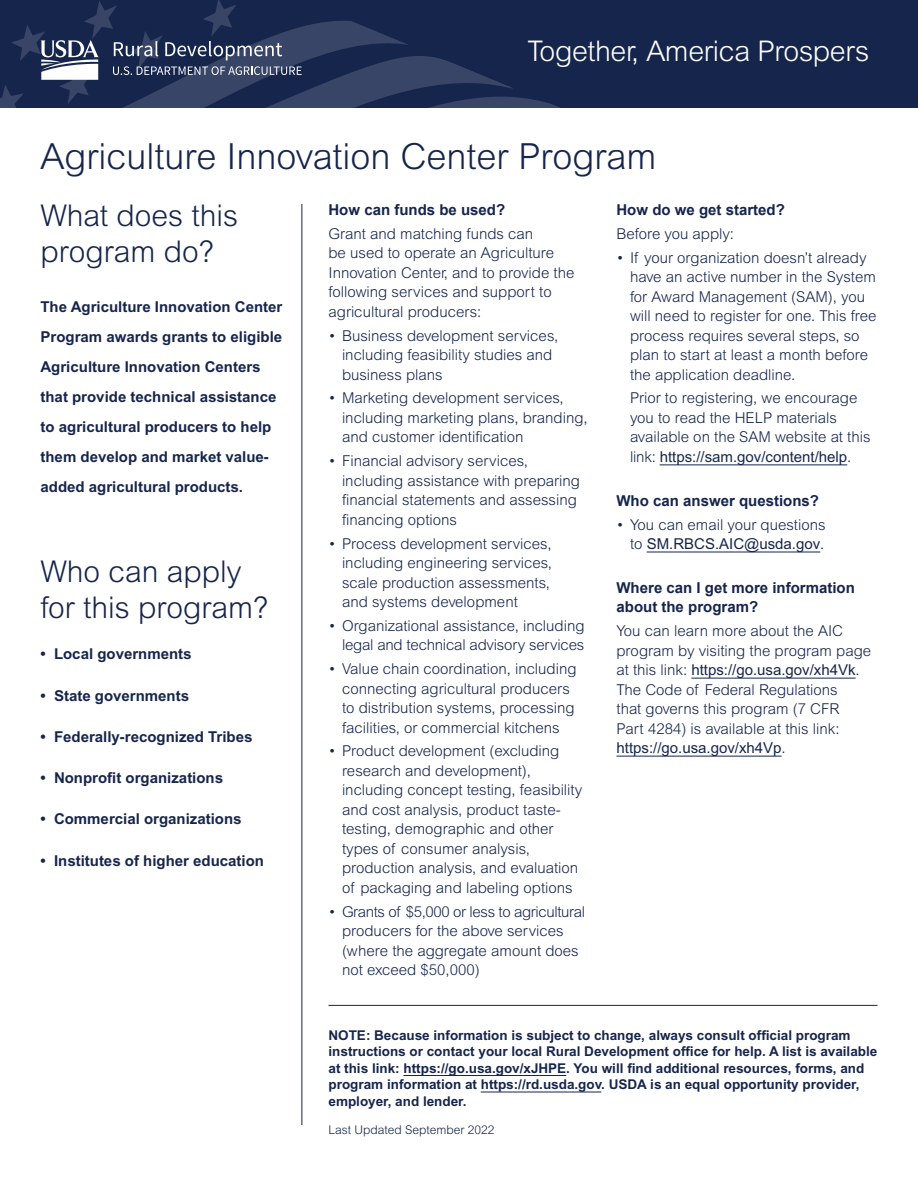
<style>
.page{position:relative;width:918px;height:1188px;background:#fff}
.page>*{position:absolute;margin:0;border:0;box-sizing:border-box;transform-origin:0 0}
.t1{font:300 36px "Arial MT Std";color:#16254c}
.t2{font:300 30px/36px "Arial MT Std";color:#16254c}
.Tagline{font:300 28.5px "Arial MT Std";letter-spacing:-.015em;color:#fff}
.t3{font:300 15px/19.5px "Arial MT Std";color:#16254c}
.t4{font:700 15px/30px "Arial MT Std";color:#16254c}
.H3_Next{font:700 15px/19.5px "Arial";color:#16254c}
.Footnote_wRule{font:700 13.5px/16.5px "Arial MT Std";color:#16254c}
.Date{font:300 12px "Arial MT Std";color:#16254c}
.s1{font-weight:400}
</style>
<div class="page">
<div style="left:0;top:0;width:918px;height:108px;background:#16254c"></div>
<svg style="left:0;top:0;width:560px;height:108px"></svg>
<hr style="left:302px;top:204px;width:1px;height:921px;background:#16254c">
<hr style="left:660px;top:465px;width:187px;height:1px;background:#16254c">
<hr style="left:647px;top:552px;width:173px;height:1px;background:#16254c">
<hr style="left:691px;top:678px;width:165px;height:1px;background:#16254c">
<hr style="left:616px;top:756px;width:166px;height:1px;background:#16254c">
<hr style="left:328px;top:1005px;width:550px;height:1px;background:#16254c">
<hr style="left:404px;top:1075px;width:162px;height:1px;background:#16254c">
<hr style="left:481px;top:1092px;width:120px;height:1px;background:#16254c">
<p class="Tagline" style="left:528px;top:35px;width:344px">Together, America Prospers</p>
<h1 class="t1" style="left:40px;top:136px;width:618px">Agriculture Innovation Center Program</h1>
<h2 class="t2" style="left:40px;top:197px;width:199px">What does this program do?</h2>
<p class="t4" style="left:40px;top:292px;width:243px">The Agriculture Innovation Center Program awards grants to eligible Agriculture Innovation Centers that provide technical assistance to agricultural producers to help them develop and market value&shy;added agricultural products.</p>
<h3 class="H3_Next" style="left:328px;top:200px;width:178px">How can funds be used?</h3>
<p class="t3" style="left:328px;top:224px;width:247px">Grant and matching funds can<br>be used to operate an Agriculture<br>Innovation Center, and to provide the following services and support to agricultural producers:</p>
<p class="t3" style="left:342px;top:326px;width:218px;text-indent:-14px">• Business development services, including feasibility studies and business plans</p>
<p class="t3" style="left:342px;top:388px;width:247px;text-indent:-14px">• Marketing development services, including marketing plans, branding, and customer identification</p>
<p class="t3" style="left:342px;top:451px;width:240px;text-indent:-14px">• Financial advisory services, including assistance with preparing financial statements and assessing financing options</p>
<p class="t3" style="left:342px;top:533px;width:212px;text-indent:-14px">• Process development services, including engineering services, scale production assessments, and systems development</p>
<p class="t3" style="left:328px;top:616px;width:258px;text-align:right">• Organizational assistance, including legal and technical advisory services</p>
<p class="t3" style="left:342px;top:659px;width:236px;text-indent:-14px">• Value chain coordination, including connecting agricultural producers to distribution systems, processing facilities, or commercial kitchens</p>
<p class="t3" style="left:342px;top:741px;width:242px;text-indent:-14px">• Product development (excluding research and development), including concept testing, feasibility and cost analysis, product taste&shy;testing, demographic and other types of consumer analysis, production analysis, and evaluation of packaging and labeling options</p>
<p class="t3" style="left:342px;top:902px;width:245px;text-indent:-14px">• Grants of $5,000 or less to agricultural producers for the above services (where the aggregate amount does not exceed $50,000)</p>
<h3 class="H3_Next" style="left:616px;top:200px;width:170px">How do we get started?</h3>
<p class="t3" style="left:616px;top:224px;width:119px">Before you apply:</p>
<p class="t3" style="left:630px;top:248px;width:248px;text-indent:-14px">• If your organization doesn’t already have an active number in the System for Award Management (SAM), you will need to register for one. This free process requires several steps, so plan to start at least a month before the application deadline.</p>
<p class="t3" style="left:630px;top:388px;width:242px">Prior to registering, we encourage you to read the HELP materials available on the SAM website at this link: <span class="s1">https://sam.gov/content/help</span>.</p>
<h3 class="H3_Next" style="left:616px;top:491px;width:204px">Who can answer questions?</h3>
<p class="t3" style="left:616px;top:514px;width:211px;text-align:right">• You can email your questions to <span class="s1">SM.RBCS.AIC@usda.gov</span>.</p>
<h3 class="H3_Next" style="left:616px;top:578px;width:240px">Where can I get more information about the program?</h3>
<p class="t3" style="left:616px;top:621px;width:256px">You can learn more about the AIC program by visiting the program page at this link: <span class="s1">https://go.usa.gov/xh4Vk</span>.<br>The Code of Federal Regulations<br>that governs this program (7 CFR<br>Part 4284) is available at this link: <span class="s1">https://go.usa.gov/xh4Vp</span>.</p>
<h2 class="t2" style="left:40px;top:553px;width:229px">Who can apply for this program?</h2>
<p class="t4" style="left:40px;top:639px;width:153px">• Local governments</p>
<p class="t4" style="left:40px;top:680px;width:150px">• State governments</p>
<p class="t4" style="left:40px;top:721px;width:213px">• Federally-recognized Tribes</p>
<p class="t4" style="left:40px;top:763px;width:184px">• Nonprofit organizations</p>
<p class="t4" style="left:40px;top:804px;width:203px">• Commercial organizations</p>
<p class="t4" style="left:40px;top:845px;width:225px">• Institutes of higher education</p>
<p class="Footnote_wRule" style="left:328px;top:1026px;width:550px">NOTE: Because information is subject to change, always consult official program instructions or contact your local Rural Development office for help. A list is available at this link: https://go.usa.gov/xJHPE. You will find additional resources, forms, and program information at https://rd.usda.gov. USDA is an equal opportunity provider, employer, and lender.</p>
<p class="Date" style="left:328px;top:1123px;width:167px">Last Updated September 2022</p>
</div>
